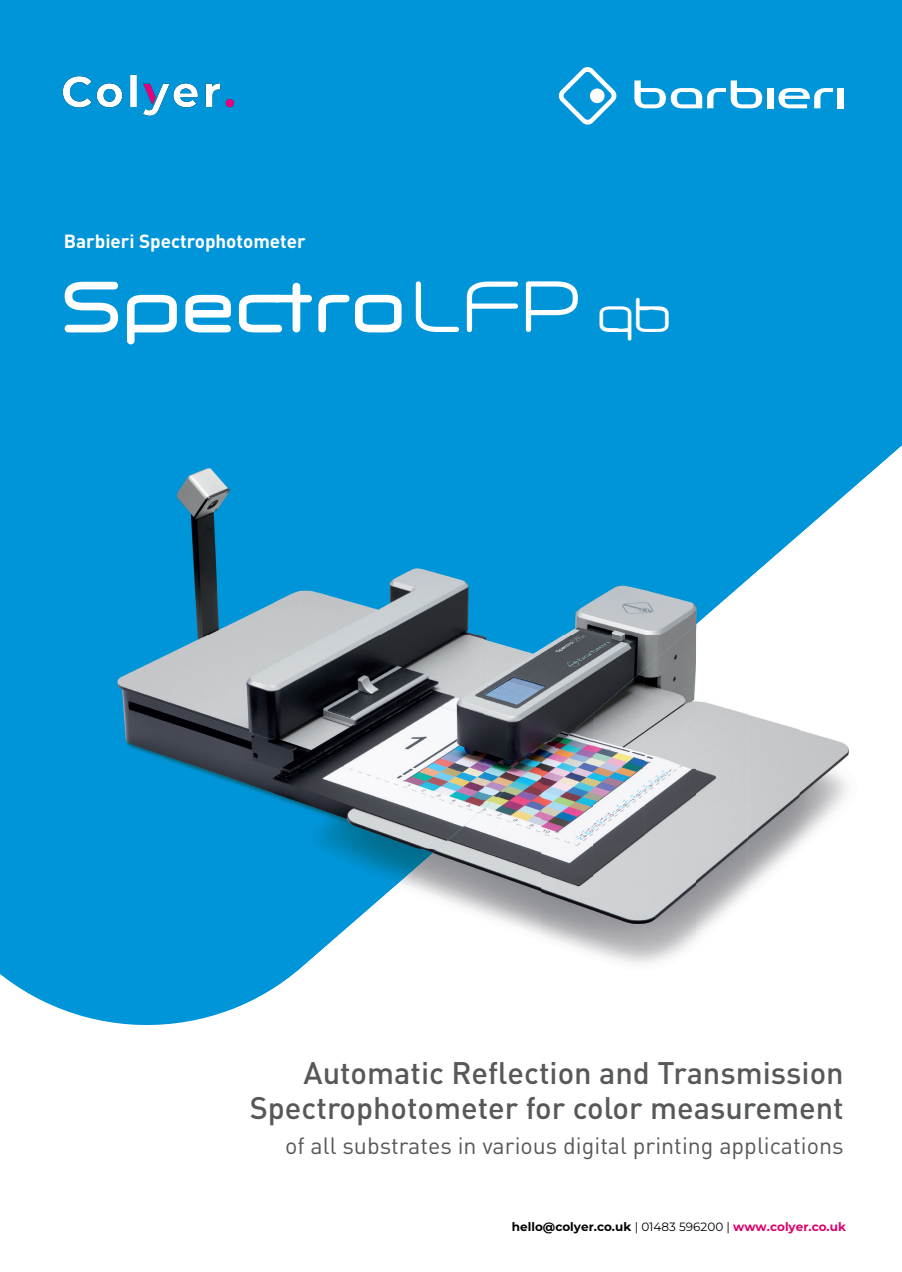
<style>
.page{position:relative;width:902px;height:1272px;background:#fff}
.page>*{position:absolute;margin:0;border:0;box-sizing:border-box;transform-origin:0 0}
.t1{font:73.95px "Orenburg";color:#fff}
.t2{font:500 30.75px/35px "DINOT";color:#57585a;text-align:right}
.t3{font:23.25px "DINOT";color:#57585a}
.t4{font:700 18.9px "DINOT";color:#fff}
.t5{font:700 12px "Montserrat";color:#000}
.s1{font-size:49.65px}
.s2{font-weight:400}
.s3{color:#dc006b}
</style>
<div class="page">
<div style="left:0;top:0;width:901px;height:1025px;background:#0095d9"></div>
<svg style="left:558px;top:66px;width:59px;height:59px"></svg>
<svg style="left:634px;top:80px;width:128px;height:28px"></svg>
<div style="left:767px;top:88px;width:6px;height:20px;background:#fff"></div>
<div style="left:837px;top:88px;width:6px;height:20px;background:#fff"></div>
<svg style="left:778px;top:88px;width:55px;height:20px"></svg>
<div style="left:590px;top:88px;width:14px;height:15px;background:#fff;border-radius:50%"></div>
<svg style="left:65px;top:282px;width:336px;height:62px"></svg>
<img style="left:799px;top:490px;width:102px;height:519px">
<img style="left:747px;top:582px;width:52px;height:427px">
<img style="left:696px;top:582px;width:51px;height:427px">
<img style="left:644px;top:627px;width:52px;height:382px">
<img style="left:593px;top:672px;width:51px;height:337px">
<img style="left:541px;top:742px;width:52px;height:267px">
<img style="left:438px;top:795px;width:103px;height:214px">
<img style="left:386px;top:849px;width:52px;height:160px">
<img style="left:335px;top:902px;width:51px;height:107px">
<img style="left:327px;top:945px;width:8px;height:64px">
<img style="left:65px;top:421px;width:628px;height:214px">
<img style="left:692px;top:421px;width:158px;height:161px">
<img style="left:849px;top:421px;width:52px;height:69px">
<img style="left:692px;top:581px;width:53px;height:46px">
<img style="left:65px;top:635px;width:419px;height:214px">
<img style="left:483px;top:635px;width:158px;height:107px">
<img style="left:640px;top:635px;width:43px;height:37px">
<img style="left:483px;top:741px;width:77px;height:54px">
<img style="left:483px;top:795px;width:16px;height:14px">
<div style="left:65px;top:848px;width:262px;height:161px;background:#0095d9"></div>
<img style="left:326px;top:848px;width:111px;height:54px">
<img style="left:326px;top:902px;width:50px;height:43px">
<img style="left:39px;top:51px;width:218px;height:79px">
<p class="t4" style="left:64px;top:229px;width:243px">Barbieri Spectrophotometer</p>
<h1 class="t1" style="left:412px;top:281px;width:259px">LFP <span class="s1">qb</span></h1>
<p class="t2" style="left:250px;top:1053px;width:595px">Automatic Reflection and Transmission<br>Spectrophotometer for color measurement</p>
<p class="t3" style="left:285px;top:1129px;width:560px">of all substrates in various digital printing applications</p>
<p class="t5" style="left:512px;top:1218px;width:335px">hello@colyer.co.uk <span class="s2">| 01483 596200 |</span> <span class="s3">www.colyer.co.uk</span></p>
</div>
